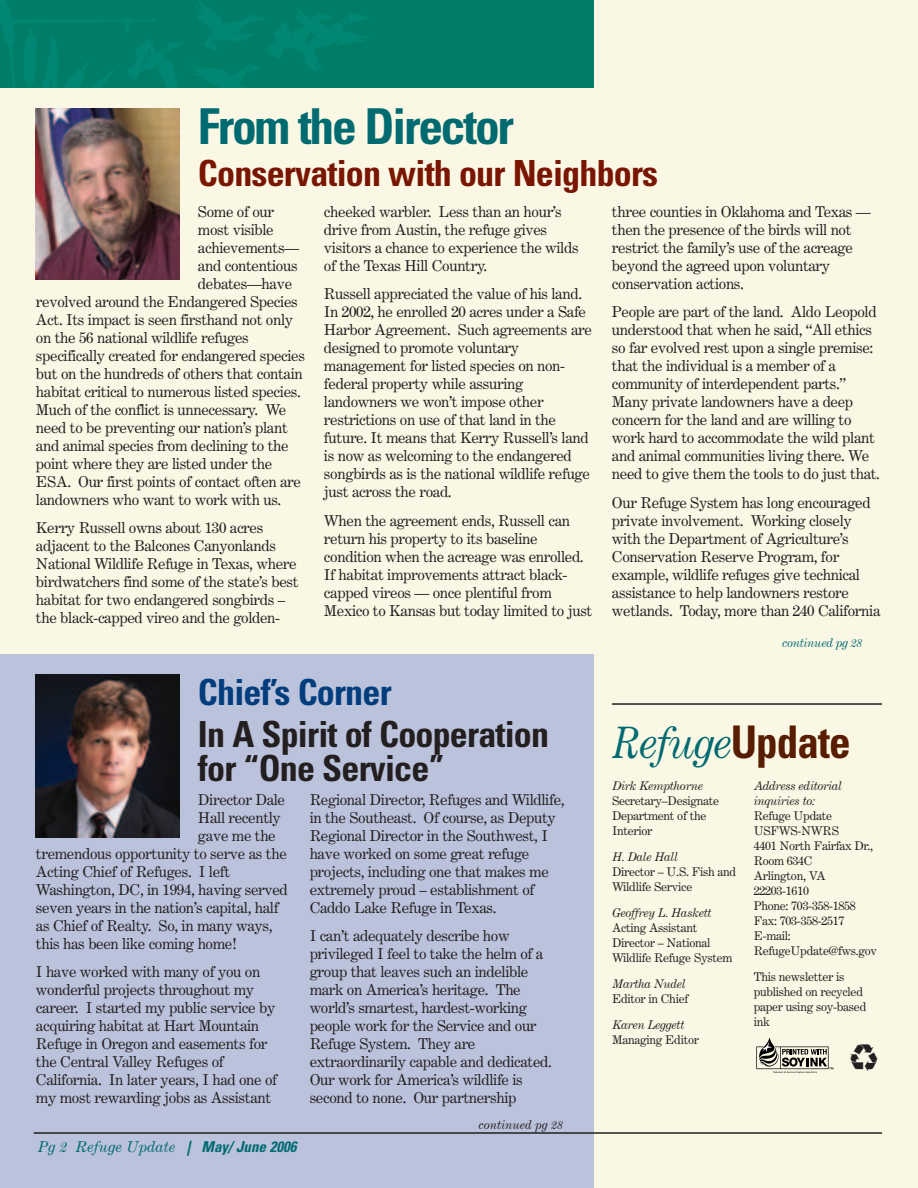
<style>
.page{position:relative;width:918px;height:1188px;background:#faf8e5}
.page>*{position:absolute;margin:0;border:0;box-sizing:border-box;transform-origin:0 0}
.t1{font:700 condensed 49.5px "Univers";letter-spacing:-.045em;color:#006a71}
.t2{font:italic 43.5px "Century Expanded";letter-spacing:-.035em;color:#006a71;scale:.83 1}
.t3{font:700 condensed 36px/34.5px "Univers";letter-spacing:-.02em;color:#231f20}
.t4{font:700 condensed 36px "Univers";letter-spacing:-.02em;color:#791500}
.t5{font:700 condensed 36px "Univers";letter-spacing:-.02em;color:#013d7d}
.t6{font:27px "Recycle";color:#231f20}
.t7{font:15px/18px "Century Expanded";letter-spacing:-.025em;color:#231f20}
.t8{font:italic 15px "Century Expanded";color:#006a71}
.t9{font:12px/15px "Century Expanded";letter-spacing:-.025em;color:#231f20}
.t10{font:italic 12px/15px "Century Expanded";letter-spacing:-.025em;color:#231f20}
.t11{font:italic 12px "Century Expanded";color:#231f20}
.t12{font:italic 12px "Century Expanded";letter-spacing:-.025em;color:#006a71}
.s1{font-family:"Univers";font-weight:700;font-stretch:condensed}
.s2{font-family:"Univers";font-weight:700;font-style:normal;font-stretch:condensed;font-size:45px;color:#581c00}
</style>
<div class="page">
<hr style="left:468px;top:1132px;width:414px;height:2px;background:#231f20">
<div style="left:0;top:0;width:594px;height:88px;background:#007d67"></div>
<img style="left:0;top:0;width:367px;height:88px">
<div style="left:0;top:654px;width:594px;height:534px;background:#bbc2db"></div>
<hr style="left:34px;top:1132px;width:560px;height:2px;background:#231f20">
<svg style="left:756px;top:1037px;width:77px;height:36px"></svg>
<hr style="left:612px;top:703px;width:270px;height:2px;background:#231f20">
<img style="left:36px;top:675px;width:144px;height:162px">
<img style="left:36px;top:108px;width:144px;height:171px">
<h1 class="t1" style="left:198px;top:108px;width:318px">From the Director</h1>
<h3 class="t4" style="left:198px;top:160px;width:462px">Conservation with our Neighbors</h3>
<p class="t7" style="left:198px;top:204px;width:78px">Some of our</p>
<p class="t7" style="left:198px;top:222px;width:77px">most visible</p>
<p class="t7" style="left:198px;top:240px;width:103px">achievements—</p>
<p class="t7" style="left:198px;top:258px;width:101px">and contentious</p>
<p class="t7" style="left:198px;top:276px;width:96px">debates—have</p>
<p class="t7" style="left:36px;top:294px;width:263px">revolved around the Endangered Species</p>
<p class="t7" style="left:36px;top:312px;width:259px">Act. Its impact is seen firsthand not only</p>
<p class="t7" style="left:36px;top:330px;width:214px">on the 56 national wildlife refuges</p>
<p class="t7" style="left:36px;top:348px;width:271px">specifically created for endangered species</p>
<p class="t7" style="left:36px;top:366px;width:268px">but on the hundreds of others that contain</p>
<p class="t7" style="left:36px;top:384px;width:266px">habitat critical to numerous listed species.</p>
<p class="t7" style="left:36px;top:402px;width:252px">Much of the conflict is unnecessary. We</p>
<p class="t7" style="left:36px;top:420px;width:253px">need to be preventing our nation’s plant</p>
<p class="t7" style="left:36px;top:438px;width:254px">and animal species from declining to the</p>
<p class="t7" style="left:36px;top:456px;width:238px">point where they are listed under the</p>
<p class="t7" style="left:36px;top:474px;width:267px">ESA. Our first points of contact often are</p>
<p class="t7" style="left:36px;top:492px;width:247px">landowners who want to work with us.</p>
<p class="t7" style="left:36px;top:521px;width:264px">Kerry Russell owns about 130 acres adjacent to the Balcones Canyonlands National Wildlife Refuge in Texas, where birdwatchers find some of the state’s best habitat for two endangered songbirds – the black-capped vireo and the golden-</p>
<p class="t7" style="left:324px;top:204px;width:256px">cheeked warbler. Less than an hour’s drive from Austin, the refuge gives visitors a chance to experience the wilds of the Texas Hill Country.</p>
<p class="t7" style="left:324px;top:287px;width:269px">Russell appreciated the value of his land.<br>In 2002, he enrolled 20 acres under a Safe Harbor Agreement. Such agreements are designed to promote voluntary management for listed species on non&shy;federal property while assuring landowners we won’t impose other restrictions on use of that land in the future. It means that Kerry Russell’s land is now as welcoming to the endangered songbirds as is the national wildlife refuge just across the road.</p>
<p class="t7" style="left:324px;top:513px;width:270px">When the agreement ends, Russell can return his property to its baseline condition when the acreage was enrolled.<br>If habitat improvements attract black&shy;capped vireos — once plentiful from Mexico to Kansas but today limited to just</p>
<p class="t7" style="left:612px;top:204px;width:260px">three counties in Oklahoma and Texas — then the presence of the birds will not restrict the family’s use of the acreage beyond the agreed upon voluntary conservation actions.</p>
<p class="t7" style="left:612px;top:305px;width:270px">People are part of the land. Aldo Leopold understood that when he said, “All ethics so far evolved rest upon a single premise: that the individual is a member of a community of interdependent parts.” Many private landowners have a deep concern for the land and are willing to work hard to accommodate the wild plant and animal communities living there. We need to give them the tools to do just that.</p>
<p class="t7" style="left:612px;top:495px;width:270px">Our Refuge System has long encouraged private involvement. Working closely with the Department of Agriculture’s Conservation Reserve Program, for example, wildlife refuges give technical assistance to help landowners restore wetlands. Today, more than 240 California</p>
<p class="t12" style="left:782px;top:639px;width:82px">continued pg 28</p>
<h3 class="t5" style="left:198px;top:679px;width:195px">Chief’s Corner</h3>
<h3 class="t3" style="left:198px;top:720px;width:353px">In A Spirit of Cooperation for “One Service”</h3>
<p class="t7" style="left:198px;top:792px;width:89px">Director Dale</p>
<p class="t7" style="left:198px;top:810px;width:84px">Hall recently</p>
<p class="t7" style="left:198px;top:828px;width:79px">gave me the</p>
<p class="t7" style="left:36px;top:846px;width:252px">tremendous opportunity to serve as the</p>
<p class="t7" style="left:36px;top:864px;width:196px">Acting Chief of Refuges. I left</p>
<p class="t7" style="left:36px;top:882px;width:253px">Washington, DC, in 1994, having served</p>
<p class="t7" style="left:36px;top:900px;width:244px">seven years in the nation’s capital, half</p>
<p class="t7" style="left:36px;top:918px;width:238px">as Chief of Realty. So, in many ways,</p>
<p class="t7" style="left:36px;top:936px;width:203px">this has been like coming home!</p>
<p class="t7" style="left:36px;top:964px;width:243px">I have worked with many of you on wonderful projects throughout my career. I started my public service by acquiring habitat at Hart Mountain Refuge in Oregon and easements for the Central Valley Refuges of California. In later years, I had one of my most rewarding jobs as Assistant</p>
<p class="t8" style="left:37px;top:1141px;width:264px">Pg 2 Refuge Update <span class="s1">| May/ June 2006</span></p>
<p class="t7" style="left:310px;top:792px;width:256px">Regional Director, Refuges and Wildlife, in the Southeast. Of course, as Deputy Regional Director in the Southwest, I have worked on some great refuge projects, including one that makes me extremely proud – establishment of Caddo Lake Refuge in Texas.</p>
<p class="t7" style="left:310px;top:928px;width:244px">I can’t adequately describe how privileged I feel to take the helm of a group that leaves such an indelible mark on America’s heritage. The world’s smartest, hardest-working people work for the Service and our Refuge System. They are extraordinarily capable and dedicated.<br>Our work for America’s wildlife is second to none. Our partnership</p>
<p class="t11" style="left:479px;top:1120px;width:86px">continued pg 28</p>
<h2 class="t2" style="left:612px;top:726px;width:289px">Refuge<span class="s2">Update</span></h2>
<p class="t10" style="left:612px;top:780px;width:93px">Dirk Kempthorne</p>
<p class="t9" style="left:612px;top:795px;width:109px">Secretary–Designate<br>Department of the<br>Interior</p>
<p class="t10" style="left:612px;top:851px;width:68px">H. Dale Hall</p>
<p class="t9" style="left:612px;top:866px;width:126px">Director – U.S. Fish and<br>Wildlife Service</p>
<p class="t10" style="left:612px;top:906px;width:101px">Geoffrey L. Haskett</p>
<p class="t9" style="left:612px;top:921px;width:122px">Acting Assistant<br>Director – National<br>Wildlife Refuge System</p>
<p class="t10" style="left:612px;top:977px;width:75px">Martha Nudel</p>
<p class="t9" style="left:612px;top:992px;width:78px">Editor in Chief</p>
<p class="t10" style="left:612px;top:1018px;width:74px">Karen Leggett</p>
<p class="t9" style="left:612px;top:1033px;width:89px">Managing Editor</p>
<p class="t10" style="left:754px;top:780px;width:90px">Address editorial inquiries to:</p>
<p class="t9" style="left:754px;top:810px;width:125px">Refuge Update<br>USFWS-NWRS<br>4401 North Fairfax Dr.,<br>Room 634C<br>Arlington, VA<br>22203-1610<br>Phone: 703-358-1858<br>Fax: 703-358-2517<br>E-mail:<br>RefugeUpdate@fws.gov</p>
<p class="t9" style="left:754px;top:971px;width:114px">This newsletter is published on recycled paper using soy-based ink</p>
<h3 class="t6" style="left:849px;top:1044px;width:31px">C</h3>
</div>
